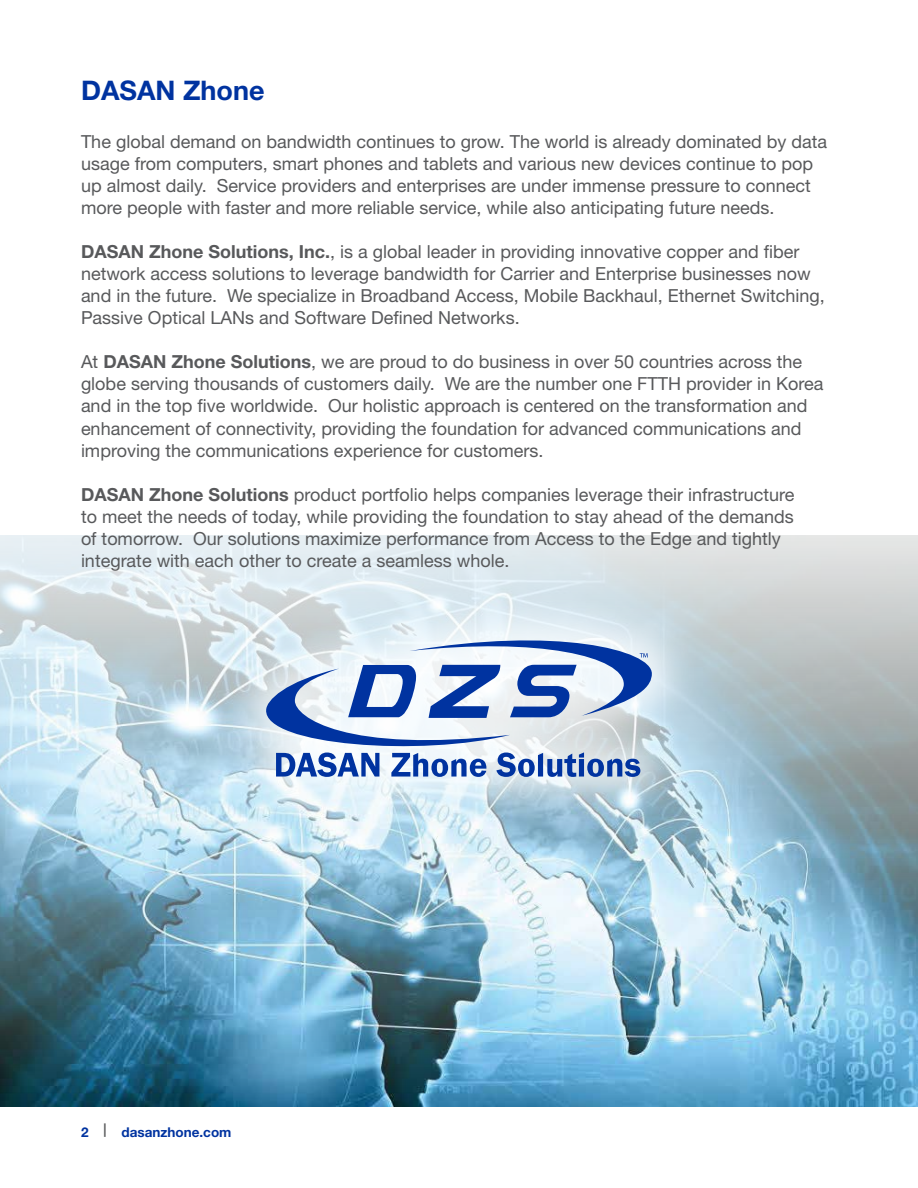
<style>
.page{position:relative;width:918px;height:1188px;background:#fff}
.page>*{position:absolute;margin:0;border:0;box-sizing:border-box;transform-origin:0 0}
.t1{font:700 27px "Helvetica Neue LT Pro";color:#0033a0}
.t2{font:18px/22px "Helvetica Neue LT Pro";color:#58595b}
.t3{font:700 13.5px "Helvetica Neue LT Pro";color:#0033a0}
.s1{font-weight:700}
</style>
<div class="page">
<img style="left:0;top:535px;width:918px;height:572px">
<div style="left:216px;top:589px;width:486px;height:239px;background:#fff;opacity:.81"></div>
<svg style="left:266px;top:640px;width:386px;height:137px"></svg>
<h1 class="t1" style="left:81px;top:74px;width:185px">DASAN Zhone</h1>
<p class="t2" style="left:81px;top:130px;width:748px">The global demand on bandwidth continues to grow. The world is already dominated by data usage from computers, smart phones and tablets and various new devices continue to pop up almost daily. Service providers and enterprises are under immense pressure to connect more people with faster and more reliable service, while also anticipating future needs.</p>
<p class="t2" style="left:81px;top:240px;width:745px"><span class="s1">DASAN Zhone Solutions, Inc.</span>, is a global leader in providing innovative copper and fiber network access solutions to leverage bandwidth for Carrier and Enterprise businesses now and in the future. We specialize in Broadband Access, Mobile Backhaul, Ethernet Switching, Passive Optical LANs and Software Defined Networks.</p>
<p class="t2" style="left:81px;top:350px;width:744px">At <span class="s1">DASAN Zhone Solutions</span>, we are proud to do business in over 50 countries across the globe serving thousands of customers daily. We are the number one FTTH provider in Korea and in the top five worldwide. Our holistic approach is centered on the transformation and enhancement of connectivity, providing the foundation for advanced communications and improving the communications experience for customers.</p>
<p class="t2" style="left:81px;top:483px;width:715px"><span class="s1">DASAN Zhone Solutions</span> product portfolio helps companies leverage their infrastructure to meet the needs of today, while providing the foundation to stay ahead of the demands of tomorrow. Our solutions maximize performance from Access to the Edge and tightly integrate with each other to create a seamless whole.</p>
<p class="t3" style="left:81px;top:1124px;width:152px">2 <sup>|</sup> dasanzhone.com</p>
</div>
